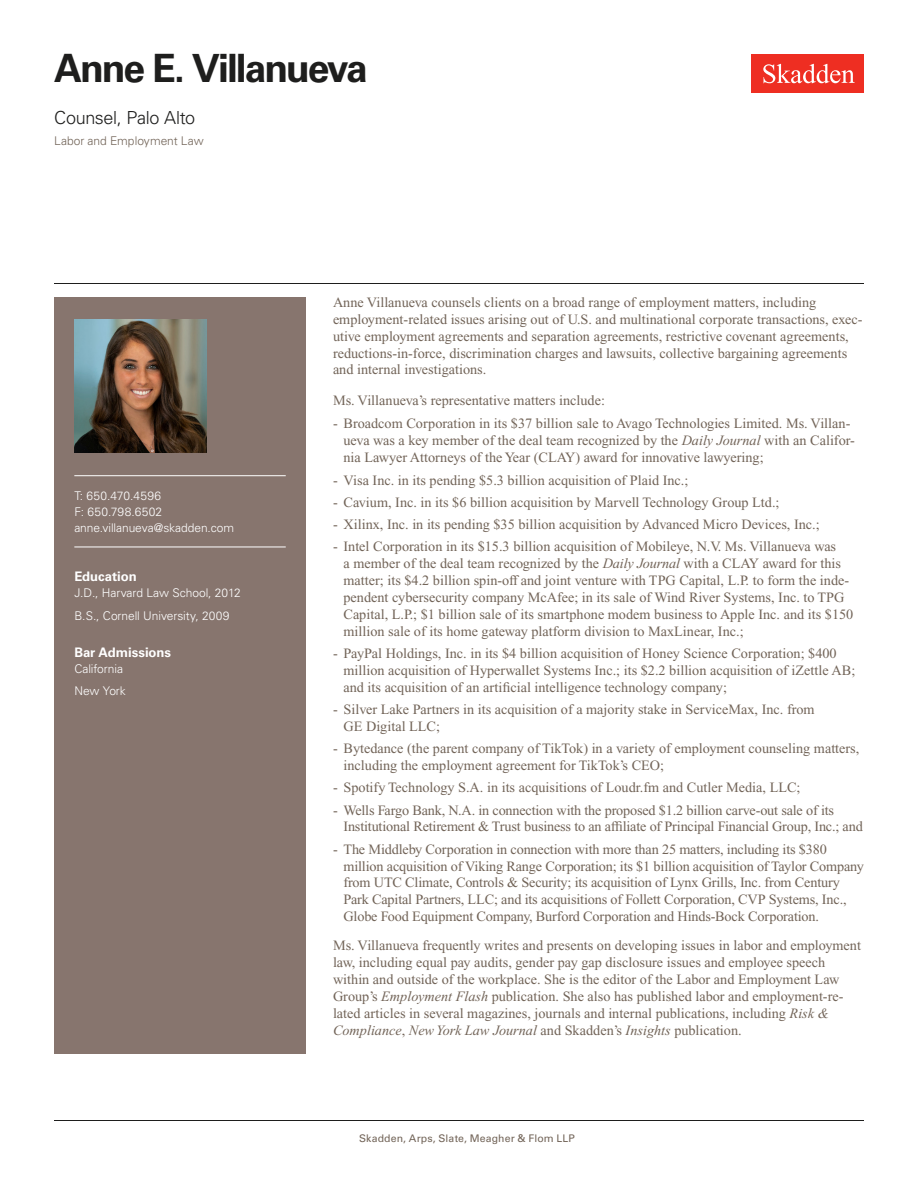
<style>
.page{position:relative;width:918px;height:1188px;background:#fff}
.page>*{position:absolute;margin:0;border:0;box-sizing:border-box;transform-origin:0 0}
.Name{font:700 39px "Univers LT Std";letter-spacing:-.055em;color:#1e1e1d}
.Title_and_Office{font:300 18px "Univers LT Std";letter-spacing:-.02em;color:#1e1e1d}
.Main_Body{font:14.25px/16.8px "Times New Roman PS Std";color:#726458}
.Bar_Admission_Educat{font:700 13.2px "Univers LT Std";letter-spacing:-.005em;color:#fff}
.Sidebar_text{font:300 12px "Univers LT Std";letter-spacing:-.005em;color:#fff}
.Email{font:300 12px "Univers LT Std";letter-spacing:-.005em;color:#fff}
.Practice{font:300 12px "Univers LT Std";color:#726458}
.Phone_Number{font:300 12px "Univers LT Std";letter-spacing:.02em;color:#fff}
.Fax_Number{font:300 12px "Univers LT Std";letter-spacing:.02em;color:#fff}
.Folio{font:10.5px "Univers LT Std";letter-spacing:.01em;color:#726458}
.s1{font-style:italic}
.s2{font-weight:700;color:#fff}
</style>
<div class="page">
<div style="left:752px;top:54px;width:112px;height:39px;background:#ee2e22"></div>
<svg style="left:763px;top:64px;width:92px;height:19px"></svg>
<div style="left:54px;top:297px;width:252px;height:756px;background:#87756e"></div>
<hr style="left:74px;top:475px;width:212px;height:1px;background:#fff">
<hr style="left:74px;top:547px;width:212px;height:1px;background:#fff">
<img style="left:74px;top:320px;width:132px;height:132px">
<hr style="left:54px;top:1120px;width:810px;height:1px;background:#1e1e1d">
<hr style="left:54px;top:283px;width:810px;height:1px;background:#1e1e1d">
<h1 class="Name" style="left:54px;top:46px;width:315px">Anne E. Villanueva</h1>
<h2 class="Title_and_Office" style="left:54px;top:107px;width:143px">Counsel, Palo Alto</h2>
<h3 class="Practice" style="left:54px;top:134px;width:151px">Labor and Employment Law</h3>
<p class="Phone_Number" style="left:74px;top:489px;width:88px">T: 650.470.4596</p>
<p class="Fax_Number" style="left:74px;top:504px;width:89px">F: 650.798.6502</p>
<p class="Email" style="left:74px;top:520px;width:161px">anne.villanueva@skadden.com</p>
<p class="Bar_Admission_Educat" style="left:74px;top:569px;width:64px">Education</p>
<p class="Sidebar_text" style="left:74px;top:586px;width:168px">J.D., Harvard Law School, 2012</p>
<p class="Sidebar_text" style="left:74px;top:608px;width:157px">B.S., Cornell University, 2009</p>
<p class="Bar_Admission_Educat" style="left:74px;top:644px;width:98px">Bar Admissions</p>
<p class="Sidebar_text" style="left:74px;top:661px;width:50px">California</p>
<p class="Sidebar_text" style="left:74px;top:684px;width:53px">New York</p>
<p class="Main_Body" style="left:333px;top:294px;width:531px">Anne Villanueva counsels clients on a broad range of employment matters, including employment-related issues arising out of U.S. and multinational corporate transactions, exec&shy;utive employment agreements and separation agreements, restrictive covenant agreements, reductions-in-force, discrimination charges and lawsuits, collective bargaining agreements and internal investigations.</p>
<p class="Main_Body" style="left:333px;top:392px;width:274px">Ms. Villanueva’s representative matters include:</p>
<p class="Main_Body" style="left:344px;top:415px;width:513px;text-indent:-10px">- Broadcom Corporation in its $37 billion sale to Avago Technologies Limited. Ms. Villan&shy;ueva was a key member of the deal team recognized by the <span class="s1">Daily Journal</span> with an Califor&shy;nia Lawyer Attorneys of the Year (CLAY) award for innovative lawyering;</p>
<p class="Main_Body" style="left:333px;top:471px;width:357px">- Visa Inc. in its pending $5.3 billion acquisition of Plaid Inc.;</p>
<p class="Main_Body" style="left:333px;top:494px;width:448px">- Cavium, Inc. in its $6 billion acquisition by Marvell Technology Group Ltd.;</p>
<p class="Main_Body" style="left:333px;top:516px;width:488px">- Xilinx, Inc. in its pending $35 billion acquisition by Advanced Micro Devices, Inc.;</p>
<p class="Main_Body" style="left:344px;top:538px;width:511px;text-indent:-10px">- Intel Corporation in its $15.3 billion acquisition of Mobileye, N.V. Ms. Villanueva was<br>a member of the deal team recognized by the <span class="s1">Daily Journal</span> with a CLAY award for this matter; its $4.2 billion spin-off and joint venture with TPG Capital, L.P. to form the inde&shy;pendent cybersecurity company McAfee; in its sale of Wind River Systems, Inc. to TPG Capital, L.P.; $1 billion sale of its smartphone modem business to Apple Inc. and its $150 million sale of its home gateway platform division to MaxLinear, Inc.;</p>
<p class="Main_Body" style="left:344px;top:645px;width:513px;text-indent:-10px">- PayPal Holdings, Inc. in its $4 billion acquisition of Honey Science Corporation; $400 million acquisition of Hyperwallet Systems Inc.; its $2.2 billion acquisition of iZettle AB; and its acquisition of an artificial intelligence technology company;</p>
<p class="Main_Body" style="left:344px;top:701px;width:473px;text-indent:-10px">- Silver Lake Partners in its acquisition of a majority stake in ServiceMax, Inc. from<br>GE Digital LLC;</p>
<p class="Main_Body" style="left:344px;top:740px;width:517px;text-indent:-10px">- Bytedance (the parent company of TikTok) in a variety of employment counseling matters, including the employment agreement for TikTok’s CEO;</p>
<p class="Main_Body" style="left:333px;top:779px;width:469px">- Spotify Technology S.A. in its acquisitions of Loudr.fm and Cutler Media, LLC;</p>
<p class="Main_Body" style="left:344px;top:801px;width:521px;text-indent:-10px">- Wells Fargo Bank, N.A. in connection with the proposed $1.2 billion carve-out sale of its<br>Institutional Retirement &amp; Trust business to an affiliate of Principal Financial Group, Inc.; and</p>
<p class="Main_Body" style="left:344px;top:841px;width:522px;text-indent:-10px">- The Middleby Corporation in connection with more than 25 matters, including its $380 million acquisition of Viking Range Corporation; its $1 billion acquisition of Taylor Company from UTC Climate, Controls &amp; Security; its acquisition of Lynx Grills, Inc. from Century Park Capital Partners, LLC; and its acquisitions of Follett Corporation, CVP Systems, Inc., Globe Food Equipment Company, Burford Corporation and Hinds-Bock Corporation.</p>
<p class="Main_Body" style="left:333px;top:937px;width:529px">Ms. Villanueva frequently writes and presents on developing issues in labor and employment law, including equal pay audits, gender pay gap disclosure issues and employee speech within and outside of the workplace. She is the editor of the Labor and Employment Law Group’s <span class="s1">Employment Flash</span> publication. She also has published labor and employment-re&shy;lated articles in several magazines, journals and internal publications, including <span class="s1">Risk &amp; Compliance</span>, <span class="s1">New York Law Journal</span> and Skadden’s <span class="s1">Insights</span> publication.</p>
<p class="Folio" style="left:343px;top:1132px;width:233px"><span class="s2">1</span> Skadden, Arps, Slate, Meagher &amp; Flom LLP</p>
</div>
